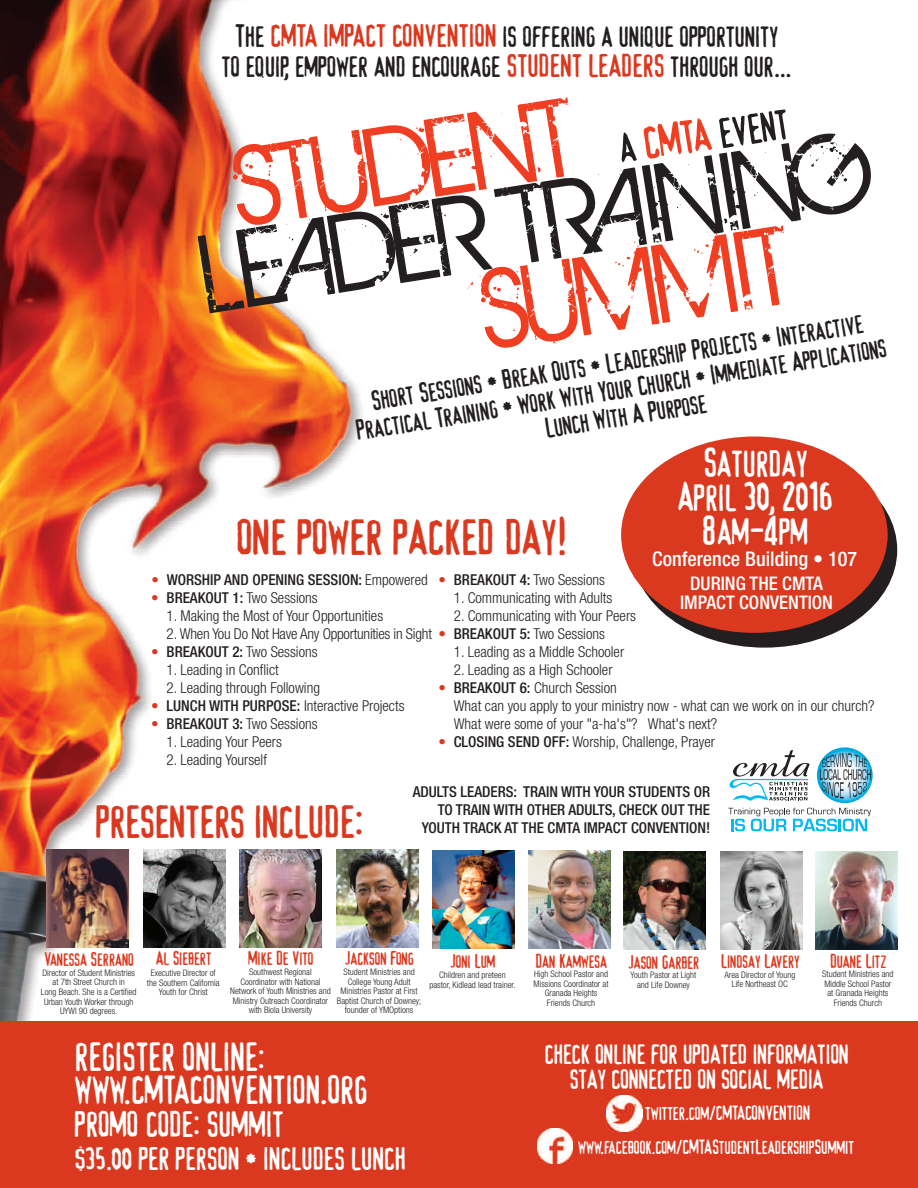
<style>
.page{position:relative;width:918px;height:1188px;background:#fff}
.page>*{position:absolute;margin:0;border:0;box-sizing:border-box;transform-origin:0 0}
.t1{font:49.05px "Device";color:#db391f}
.t2{font:45px "Device";color:#db391f}
.t3{font:36.6px/33.9px "Device";color:#fff;text-align:center}
.t4{font:35.55px/33px "Device";color:#fff}
.t5{font:28.5px/29.4px "Device";color:#231f20;text-align:center}
.t6{font:28.5px "Device";color:#fff}
.t7{font:27px/24.6px "Device";letter-spacing:-.005em;color:#fff;text-align:center}
.t8{font:25.05px/27.2px "Device";color:#231f20;text-align:center}
.t9{font:500 condensed 20.25px "Helvetica Neue";color:#fff}
.t10{font:500 condensed 18.75px/19px "Helvetica Neue";color:#fff;text-align:center}
.t11{font:18px/33.9px "Device";color:#fff}
.t12{font:17.4px "Device";color:#db391f}
.t13{font:300 condensed 15px/18px "Helvetica Neue";color:#231f20}
.t14{font:500 condensed 15px/18px "Helvetica Neue";color:#231f20;text-align:right}
.t15{font:300 condensed 9px/9.6px "Helvetica Neue";color:#231f20;text-align:center}
.s1{color:#db391f}
.s2{font-weight:500}
.s3{font-weight:300;color:#db391f}
.s4{font-weight:300}
</style>
<div class="page">
<img style="left:0;top:0;width:888px;height:1021px">
<div style="left:0;top:1021px;width:918px;height:167px;background:#db391f"></div>
<img style="left:433px;top:851px;width:82px;height:98px">
<img style="left:240px;top:849px;width:82px;height:98px">
<img style="left:337px;top:849px;width:82px;height:98px">
<img style="left:143px;top:849px;width:83px;height:98px">
<div style="left:632px;top:452px;width:265px;height:196px;background:#231f20;border-radius:50%"></div>
<div style="left:621px;top:437px;width:267px;height:196px;background:#db391f;border-radius:50%"></div>
<img style="left:607px;top:1096px;width:35px;height:35px">
<img style="left:537px;top:1128px;width:36px;height:36px">
<svg style="left:730px;top:750px;width:80px;height:51px"></svg>
<svg style="left:817px;top:747px;width:56px;height:56px"></svg>
<svg style="left:820px;top:753px;width:51px;height:46px"></svg>
<svg style="left:728px;top:808px;width:143px;height:23px"></svg>
<img style="left:46px;top:849px;width:82px;height:98px">
<img style="left:720px;top:851px;width:82px;height:98px">
<img style="left:529px;top:851px;width:82px;height:98px">
<img style="left:624px;top:851px;width:82px;height:98px">
<img style="left:816px;top:851px;width:82px;height:98px">
<svg style="left:198px;top:97px;width:675px;height:252px"></svg>
<h3 class="t5" style="left:221px;top:23px;width:571px">The <span class="s1">CMTA IMPACT CONVENTION</span> is offering a unique opportunity<br>to equip, empower and encourage <span class="s1">STUDENT LEADERS</span> through our...</h3>
<h3 class="t8" style="left:350px;top:392px;width:538px;rotate:-9deg">Short Sessions • Break Outs • Leadership Projects • Interactive<br>Practical Training • Work With Your Church • Immediate Applications<br>Lunch With A Purpose</h3>
<h3 class="t3" style="left:677px;top:447px;width:157px">Saturday<br>April 30, 2016<br>8am-4pm</h3>
<h3 class="t9" style="left:652px;top:552px;width:207px">Conference Building • 107</h3>
<h3 class="t10" style="left:680px;top:575px;width:154px">DURING THE CMTA<br>IMPACT CONVENTION</h3>
<h1 class="t1" style="left:236px;top:510px;width:332px">one power packed day!</h1>
<h3 class="t13" style="left:439px;top:572px;width:168px"><span class="s1">•</span> <span class="s2">BREAKOUT 4:</span> Two Sessions</h3>
<h3 class="t13" style="left:454px;top:590px;width:160px">1. Communicating with Adults</h3>
<h3 class="t13" style="left:454px;top:608px;width:184px">2. Communicating with Your Peers</h3>
<h3 class="t13" style="left:454px;top:644px;width:172px">1. Leading as a Middle Schooler</h3>
<h3 class="t13" style="left:454px;top:662px;width:160px">2. Leading as a High Schooler</h3>
<h3 class="t13" style="left:454px;top:680px;width:422px;text-indent:-15px"><span class="s1">•</span> <span class="s2">BREAKOUT 6:</span> Church Session<br>What can you apply to your ministry now - what can we work on in our church?<br>What were some of your "a-ha's"? What's next?</h3>
<h3 class="t13" style="left:438px;top:734px;width:278px"><span class="s1">•</span> <span class="s2">CLOSING SEND OFF:</span> Worship, Challenge, Prayer</h3>
<h3 class="t14" style="left:151px;top:572px;width:278px"><span class="s3">•</span> WORSHIP AND OPENING SESSION: <span class="s4">Empowered</span></h3>
<h3 class="t13" style="left:151px;top:590px;width:168px"><span class="s1">•</span> <span class="s2">BREAKOUT 1:</span> Two Sessions</h3>
<h3 class="t13" style="left:167px;top:608px;width:218px">1. Making the Most of Your Opportunities</h3>
<h3 class="t13" style="left:167px;top:626px;width:440px">2. When You Do Not Have Any Opportunities in Sight <span class="s1">•</span> <span class="s2">BREAKOUT 5:</span> Two Sessions</h3>
<h3 class="t13" style="left:151px;top:644px;width:168px"><span class="s1">•</span> <span class="s2">BREAKOUT 2:</span> Two Sessions</h3>
<h3 class="t13" style="left:167px;top:662px;width:114px">1. Leading in Conflict</h3>
<h3 class="t13" style="left:167px;top:680px;width:155px">2. Leading through Following</h3>
<h3 class="t13" style="left:151px;top:698px;width:255px"><span class="s1">•</span> <span class="s2">LUNCH WITH PURPOSE:</span> Interactive Projects</h3>
<h3 class="t13" style="left:151px;top:716px;width:168px"><span class="s1">•</span> <span class="s2">BREAKOUT 3:</span> Two Sessions</h3>
<h3 class="t13" style="left:167px;top:734px;width:117px">1. Leading Your Peers</h3>
<h3 class="t13" style="left:167px;top:752px;width:102px">2. Leading Yourself</h3>
<h2 class="t2" style="left:95px;top:796px;width:269px">presenters include:</h2>
<h3 class="t14" style="left:413px;top:784px;width:299px">ADULTS LEADERS: TRAIN WITH YOUR STUDENTS OR<br>TO TRAIN WITH OTHER ADULTS, CHECK OUT THE<br>YOUTH TRACK AT THE CMTA IMPACT CONVENTION!</h3>
<h3 class="t12" style="left:44px;top:950px;width:91px">Vanessa Serrano</h3>
<p class="t15" style="left:41px;top:969px;width:97px">Director of Student Ministries at 7th Street Church in<br>Long Beach. She is a Certified<br>Urban Youth Worker through<br>UYWI 90 degrees.</p>
<h3 class="t12" style="left:155px;top:949px;width:57px">Al Siebert</h3>
<p class="t15" style="left:147px;top:969px;width:74px">Executive Director of the Southern California<br>Youth for Christ</p>
<h3 class="t12" style="left:248px;top:949px;width:67px">Mike De Vito</h3>
<p class="t15" style="left:230px;top:968px;width:102px">Southwest Regional<br>Coordinator with National<br>Network of Youth Ministries and<br>Ministry Outreach Coordinator with Biola University</p>
<h3 class="t12" style="left:345px;top:949px;width:70px">Jackson Fong</h3>
<p class="t15" style="left:337px;top:968px;width:86px">Student Ministries and<br>College Young Adult<br>Ministries Pastor at First<br>Baptist Church of Downey; founder of YMOptions</p>
<h3 class="t12" style="left:450px;top:952px;width:46px">Joni Lum</h3>
<p class="t15" style="left:429px;top:971px;width:88px">Children and preteen pastor, Kidlead lead trainer.</p>
<h3 class="t12" style="left:535px;top:951px;width:73px">Dan Kamwesa</h3>
<p class="t15" style="left:534px;top:970px;width:77px">High School Pastor and<br>Missions Coordinator at<br>Granada Heights<br>Friends Church</p>
<h3 class="t12" style="left:628px;top:953px;width:72px">Jason Garber</h3>
<p class="t15" style="left:631px;top:971px;width:67px">Youth Pastor at Light and Life Downey</p>
<h3 class="t12" style="left:720px;top:952px;width:80px">Lindsay Lavery</h3>
<p class="t15" style="left:724px;top:971px;width:73px">Area Director of Young<br>Life Northeast OC</p>
<h3 class="t12" style="left:830px;top:951px;width:58px">Duane Litz</h3>
<p class="t15" style="left:822px;top:970px;width:73px">Student Ministries and<br>Middle School Pastor at Granada Heights<br>Friends Church</p>
<h3 class="t4" style="left:74px;top:1043px;width:294px">REGISTER ONLINE:<br>WWW.CMTACONVENTION.ORG promo code: summit</h3>
<h3 class="t6" style="left:74px;top:1144px;width:333px">$35.00 PER PERSON • INCLUDES LUNCH</h3>
<h3 class="t7" style="left:544px;top:1043px;width:306px">check online for updated information stay connected on social media</h3>
<h3 class="t11" style="left:578px;top:1097px;width:278px;text-indent:67px">twitter.com/CMTACONVENTION www.facebook.com/CMTAStudentLeadershipSummit</h3>
</div>
